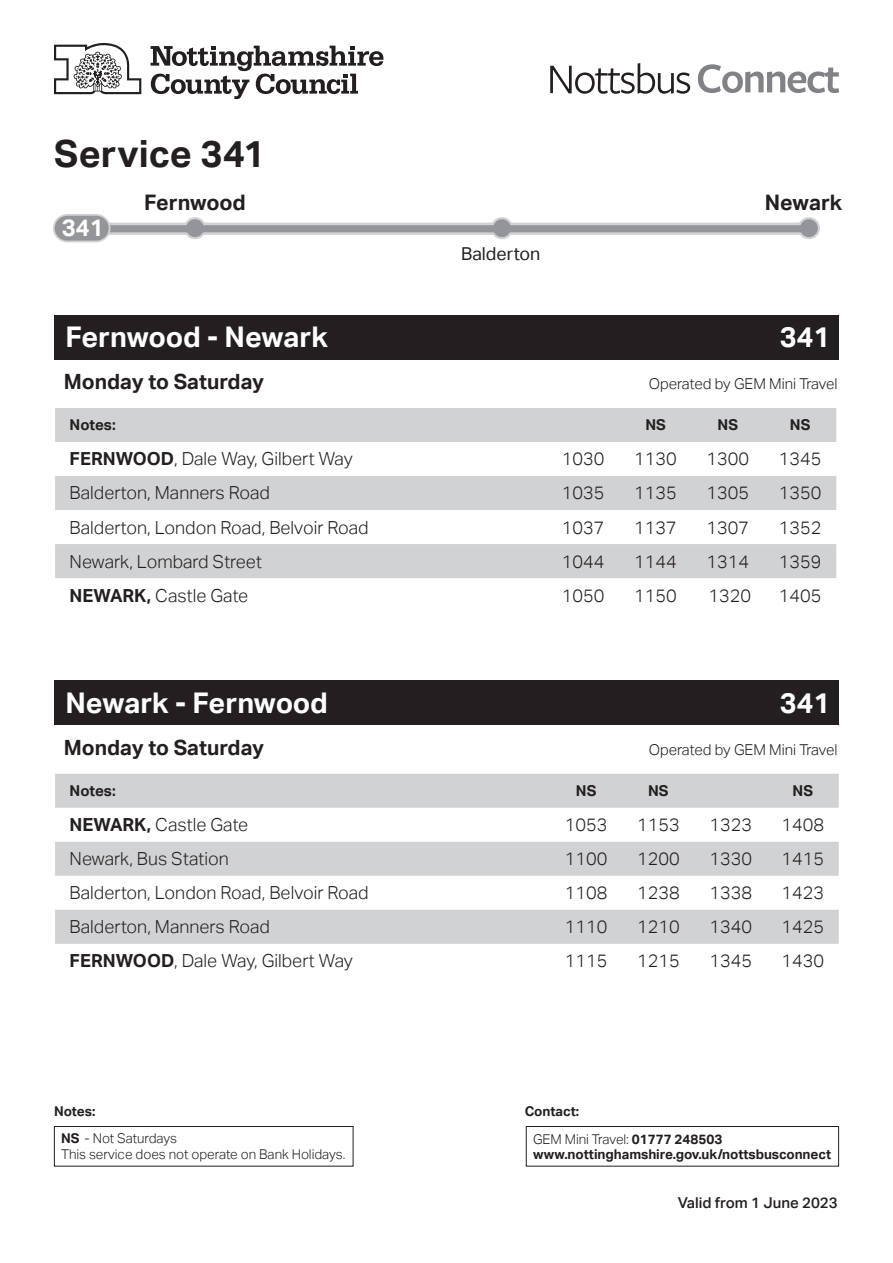
<style>
.page{position:relative;width:893px;height:1263px;background:#fff}
.page>*{position:absolute;margin:0;border:0;box-sizing:border-box;transform-origin:0 0}
.t1{font:700 37.5px "Aktiv Grotesk";letter-spacing:.005em;color:#231f20}
.t2{font:700 28.5px "Aktiv Grotesk";color:#fff}
.t3{font:700 23.7px "Aktiv Grotesk";color:#fff}
.t4{font:700 21.3px "Aktiv Grotesk";letter-spacing:-.005em;color:#231f20}
.t5{font:700 21px "Aktiv Grotesk";color:#231f20}
.t6{font:300 18px "Aktiv Grotesk";color:#231f20}
.t7{font:17.85px "Aktiv Grotesk";color:#231f20}
.t8{font:300 15px "Aktiv Grotesk";letter-spacing:-.005em;color:#231f20}
.t9{font:700 15px "Aktiv Grotesk";color:#231f20}
.t10{font:500 15px "Aktiv Grotesk";color:#231f20}
.t11{font:700 13.5px/15px "Aktiv Grotesk";letter-spacing:-.005em;color:#231f20}
.t12{font:300 13.5px/16.2px "Aktiv Grotesk";letter-spacing:-.005em;color:#231f20}
.s1{font-weight:700}
.s2{font-weight:300}
</style>
<div class="page">
<svg style="left:110px;top:223px;width:690px;height:12px;background:#cdced0"></svg>
<svg style="left:185px;top:218px;width:20px;height:20px"></svg>
<div style="left:184px;top:217px;width:22px;height:22px;border:2px solid #d1d2d4;border-radius:50%"></div>
<svg style="left:492px;top:218px;width:20px;height:20px"></svg>
<div style="left:491px;top:217px;width:22px;height:22px;border:2px solid #d1d2d4;border-radius:50%"></div>
<svg style="left:799px;top:218px;width:20px;height:20px"></svg>
<div style="left:798px;top:217px;width:22px;height:22px;border:2px solid #d1d2d4;border-radius:50%"></div>
<div style="left:82px;top:225px;width:733px;height:7px;background:#939598"></div>
<div style="left:54px;top:215px;width:56px;height:26px;background:#939598;border-radius:13px"></div>
<div style="left:53px;top:214px;width:58px;height:28px;border:2px solid #d1d2d4;border-radius:13px"></div>
<div style="left:54px;top:315px;width:785px;height:44px;background:#231f20"></div>
<div style="left:54px;top:680px;width:785px;height:45px;background:#231f20"></div>
<svg style="left:55px;top:408px;width:781px;height:170px;fill:#d1d2d4"></svg>
<svg style="left:55px;top:774px;width:784px;height:170px;fill:#d1d2d4"></svg>
<div style="left:526px;top:1126px;width:313px;height:40px;border:1px solid #231f20"></div>
<div style="left:54px;top:1126px;width:299px;height:40px;border:1px solid #231f20"></div>
<svg style="left:54px;top:43px;width:87px;height:51px"></svg>
<svg style="left:151px;top:46px;width:232px;height:53px"></svg>
<svg style="left:698px;top:64px;width:141px;height:29px"></svg>
<svg style="left:550px;top:63px;width:140px;height:31px"></svg>
<h1 class="t1" style="left:54px;top:132px;width:212px">Service 341</h1>
<h3 class="t3" style="left:62px;top:214px;width:44px">341</h3>
<p class="t4" style="left:144px;top:190px;width:103px">Fernwood</p>
<p class="t4" style="left:765px;top:190px;width:79px">Newark</p>
<p class="t7" style="left:461px;top:244px;width:81px">Balderton</p>
<h2 class="t2" style="left:65px;top:321px;width:264px">Fernwood - Newark</h2>
<h2 class="t2" style="left:780px;top:321px;width:52px">341</h2>
<p class="t5" style="left:64px;top:370px;width:202px">Monday to Saturday</p>
<p class="t8" style="left:649px;top:375px;width:190px">Operated by GEM Mini Travel</p>
<p class="t9" style="left:70px;top:416px;width:48px">Notes:</p>
<p class="t9" style="left:645px;top:416px;width:22px">NS</p>
<p class="t9" style="left:718px;top:416px;width:22px">NS</p>
<p class="t9" style="left:790px;top:416px;width:22px">NS</p>
<p class="t6" style="left:70px;top:449px;width:285px"><span class="s1">FERNWOOD</span>, Dale Way, Gilbert Way</p>
<p class="t6" style="left:562px;top:449px;width:44px">1030</p>
<p class="t6" style="left:634px;top:449px;width:44px">1130</p>
<p class="t6" style="left:706px;top:449px;width:44px">1300</p>
<p class="t6" style="left:779px;top:449px;width:44px">1345</p>
<p class="t6" style="left:70px;top:483px;width:202px">Balderton, Manners Road</p>
<p class="t6" style="left:562px;top:483px;width:44px">1035</p>
<p class="t6" style="left:634px;top:483px;width:44px">1135</p>
<p class="t6" style="left:706px;top:483px;width:44px">1305</p>
<p class="t6" style="left:779px;top:483px;width:44px">1350</p>
<p class="t6" style="left:70px;top:517px;width:301px">Balderton, London Road, Belvoir Road</p>
<p class="t6" style="left:562px;top:517px;width:44px">1037</p>
<p class="t6" style="left:634px;top:517px;width:44px">1137</p>
<p class="t6" style="left:706px;top:517px;width:44px">1307</p>
<p class="t6" style="left:779px;top:517px;width:44px">1352</p>
<p class="t6" style="left:70px;top:551px;width:194px">Newark, Lombard Street</p>
<p class="t6" style="left:562px;top:551px;width:44px">1044</p>
<p class="t6" style="left:634px;top:551px;width:44px">1144</p>
<p class="t6" style="left:706px;top:551px;width:44px">1314</p>
<p class="t6" style="left:779px;top:551px;width:44px">1359</p>
<p class="t6" style="left:70px;top:585px;width:180px"><span class="s1">NEWARK,</span> Castle Gate</p>
<p class="t6" style="left:562px;top:585px;width:44px">1050</p>
<p class="t6" style="left:634px;top:585px;width:44px">1150</p>
<p class="t6" style="left:708px;top:585px;width:44px">1320</p>
<p class="t6" style="left:779px;top:585px;width:44px">1405</p>
<h2 class="t2" style="left:65px;top:686px;width:264px">Newark - Fernwood</h2>
<h2 class="t2" style="left:780px;top:686px;width:52px">341</h2>
<p class="t5" style="left:64px;top:736px;width:202px">Monday to Saturday</p>
<p class="t8" style="left:649px;top:741px;width:190px">Operated by GEM Mini Travel</p>
<p class="t9" style="left:70px;top:782px;width:48px">Notes:</p>
<p class="t9" style="left:576px;top:782px;width:22px">NS</p>
<p class="t9" style="left:648px;top:782px;width:22px">NS</p>
<p class="t9" style="left:793px;top:782px;width:22px">NS</p>
<p class="t6" style="left:70px;top:814px;width:180px"><span class="s1">NEWARK,</span> Castle Gate</p>
<p class="t6" style="left:565px;top:814px;width:44px">1053</p>
<p class="t6" style="left:637px;top:814px;width:44px">1153</p>
<p class="t6" style="left:709px;top:814px;width:44px">1323</p>
<p class="t6" style="left:781px;top:814px;width:44px">1408</p>
<p class="t6" style="left:70px;top:848px;width:161px">Newark, Bus Station</p>
<p class="t6" style="left:565px;top:848px;width:44px">1100</p>
<p class="t6" style="left:637px;top:848px;width:44px">1200</p>
<p class="t6" style="left:709px;top:848px;width:44px">1330</p>
<p class="t6" style="left:781px;top:848px;width:44px">1415</p>
<p class="t6" style="left:70px;top:882px;width:301px">Balderton, London Road, Belvoir Road</p>
<p class="t6" style="left:565px;top:882px;width:44px">1108</p>
<p class="t6" style="left:637px;top:882px;width:44px">1238</p>
<p class="t6" style="left:709px;top:882px;width:44px">1338</p>
<p class="t6" style="left:781px;top:882px;width:44px">1423</p>
<p class="t6" style="left:70px;top:916px;width:202px">Balderton, Manners Road</p>
<p class="t6" style="left:565px;top:916px;width:44px">1110</p>
<p class="t6" style="left:637px;top:916px;width:44px">1210</p>
<p class="t6" style="left:709px;top:916px;width:44px">1340</p>
<p class="t6" style="left:781px;top:916px;width:44px">1425</p>
<p class="t6" style="left:70px;top:950px;width:285px"><span class="s1">FERNWOOD</span>, Dale Way, Gilbert Way</p>
<p class="t6" style="left:565px;top:950px;width:44px">1115</p>
<p class="t6" style="left:637px;top:950px;width:44px">1215</p>
<p class="t6" style="left:709px;top:950px;width:44px">1345</p>
<p class="t6" style="left:782px;top:950px;width:44px">1430</p>
<p class="t11" style="left:54px;top:1103px;width:43px">Notes:</p>
<p class="t12" style="left:61px;top:1130px;width:286px"><span class="s1">NS</span> - Not Saturdays<br>This service does not operate on Bank Holidays.</p>
<p class="t11" style="left:525px;top:1103px;width:56px">Contact:</p>
<p class="t11" style="left:533px;top:1131px;width:300px"><span class="s2">GEM Mini Travel:</span> 01777 248503 www.nottinghamshire.gov.uk/nottsbusconnect</p>
<p class="t10" style="left:678px;top:1194px;width:161px">Valid from 1 June 2023</p>
</div>
